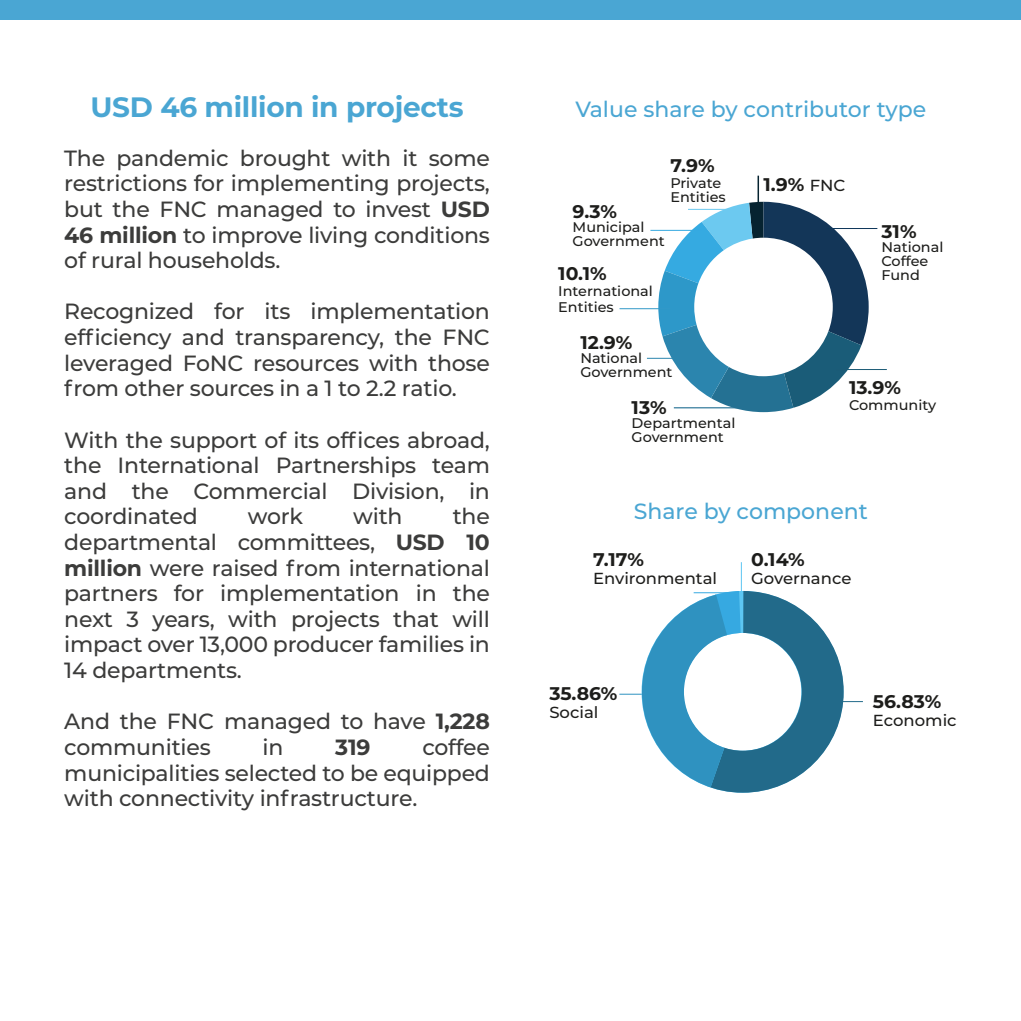
<style>
.page{position:relative;width:1021px;height:1021px;background:#fff}
.page>*{position:absolute;margin:0;border:0;box-sizing:border-box;transform-origin:0 0}
.t1{font:700 28px "Montserrat";letter-spacing:-.01em;color:#4aa6d3}
.t2{font:500 22px/25.6px "Montserrat";letter-spacing:-.01em;color:#3c3c3b;text-align:justify}
.t3{font:500 22px "Montserrat";color:#4aa6d3}
.t4{font:700 22px "Montserrat";color:#3c3c3b}
.t5{font:700 18.4px "Montserrat";color:#1d1d1b}
.t6{font:500 16px "Montserrat";color:#1d1d1b}
.t7{font:500 14px/14px "Montserrat";color:#1d1d1b}
.s1{font-weight:700}
.s2{font-weight:500;font-size:16px}
</style>
<div class="page">
<div style="left:0;top:0;width:1020px;height:19px;background:#4aa6d3"></div>
<hr style="left:619px;top:693px;width:47px;height:1px;background:#2f92c0">
<hr style="left:740px;top:562px;width:1px;height:33px;background:#5dc6f2">
<hr style="left:815px;top:701px;width:48px;height:1px;background:#226a8a">
<svg style="left:627px;top:577px;width:235px;height:216px"></svg>
<svg style="left:658px;top:202px;width:210px;height:210px"></svg>
<hr style="left:826px;top:228px;width:51px;height:1px;background:#0e365a">
<hr style="left:647px;top:358px;width:50px;height:1px;background:#2b85ae">
<hr style="left:619px;top:308px;width:51px;height:1px;background:#3198c8">
<hr style="left:650px;top:230px;width:51px;height:1px;background:#36a9e1">
<hr style="left:688px;top:209px;width:38px;height:1px;background:#6bc9f0">
<hr style="left:836px;top:369px;width:50px;height:1px;background:#1c5b77">
<hr style="left:674px;top:407px;width:66px;height:1px;background:#247194">
<hr style="left:757px;top:176px;width:2px;height:38px;background:#062330">
<p class="t1" style="left:90px;top:87px;width:374px">USD 46 million in projects</p>
<p class="t2" style="left:64px;top:144px;width:427px">The pandemic brought with it some restrictions for implementing projects, but the FNC managed to invest <span class="s1">USD 46 million</span> to improve living conditions of rural households.</p>
<p class="t2" style="left:64px;top:298px;width:427px">Recognized for its implementation efficiency and transparency, the FNC leveraged FoNC resources with those from other sources in a 1 to 2.2 ratio.</p>
<p class="t2" style="left:64px;top:426px;width:427px">With the support of its offices abroad, the International Partnerships team and the Commercial Division, in coordinated</p>
<p class="t2" style="left:248px;top:503px;width:57px">work</p>
<p class="t2" style="left:353px;top:503px;width:51px">with</p>
<p class="t2" style="left:64px;top:503px;width:427px;text-indent:388px">the departmental committees, <span class="s1">USD 10 million</span> were raised from international partners for implementation in the next 3 years, with projects that will impact over 13,000 producer families in 14 departments.</p>
<p class="t2" style="left:64px;top:707px;width:427px">And the FNC managed to have <span class="s1">1,228 </span>communities</p>
<p class="t2" style="left:262px;top:733px;width:22px">in</p>
<p class="t4" style="left:335px;top:731px;width:37px">319</p>
<p class="t2" style="left:64px;top:733px;width:427px;text-indent:358px">coffee municipalities selected to be equipped with connectivity infrastructure.</p>
<p class="t3" style="left:575px;top:94px;width:352px">Value share by contributor type</p>
<p class="t5" style="left:670px;top:152px;width:46px">7.9%</p>
<p class="t7" style="left:670px;top:176px;width:57px">Private<br>Entities</p>
<p class="t5" style="left:763px;top:171px;width:83px">1.9% <span class="s2">FNC</span></p>
<p class="t5" style="left:572px;top:198px;width:46px">9.3%</p>
<p class="t7" style="left:572px;top:220px;width:94px">Municipal<br>Government</p>
<p class="t5" style="left:558px;top:260px;width:50px">10.1%</p>
<p class="t7" style="left:558px;top:283px;width:96px;line-height:16px">International<br>Entities</p>
<p class="t5" style="left:580px;top:329px;width:54px">12.9%</p>
<p class="t7" style="left:580px;top:350px;width:94px">National<br>Government</p>
<p class="t5" style="left:881px;top:218px;width:37px">31%</p>
<p class="t7" style="left:881px;top:239px;width:63px">National<br>Coffee<br>Fund</p>
<p class="t5" style="left:631px;top:394px;width:36px">13%</p>
<p class="t7" style="left:631px;top:415px;width:105px">Departmental<br>Government</p>
<p class="t5" style="left:849px;top:374px;width:54px">13.9%</p>
<p class="t7" style="left:849px;top:397px;width:89px">Community</p>
<p class="t3" style="left:633px;top:495px;width:236px">Share by component</p>
<p class="t5" style="left:593px;top:546px;width:53px">7.17%</p>
<p class="t6" style="left:593px;top:567px;width:126px">Environmental</p>
<p class="t5" style="left:751px;top:545px;width:55px">0.14%</p>
<p class="t6" style="left:751px;top:566px;width:102px">Governance</p>
<p class="t5" style="left:549px;top:680px;width:69px">35.86%</p>
<p class="t6" style="left:549px;top:701px;width:51px">Social</p>
<p class="t5" style="left:872px;top:688px;width:70px">56.83%</p>
<p class="t6" style="left:872px;top:709px;width:85px">Economic</p>
</div>
